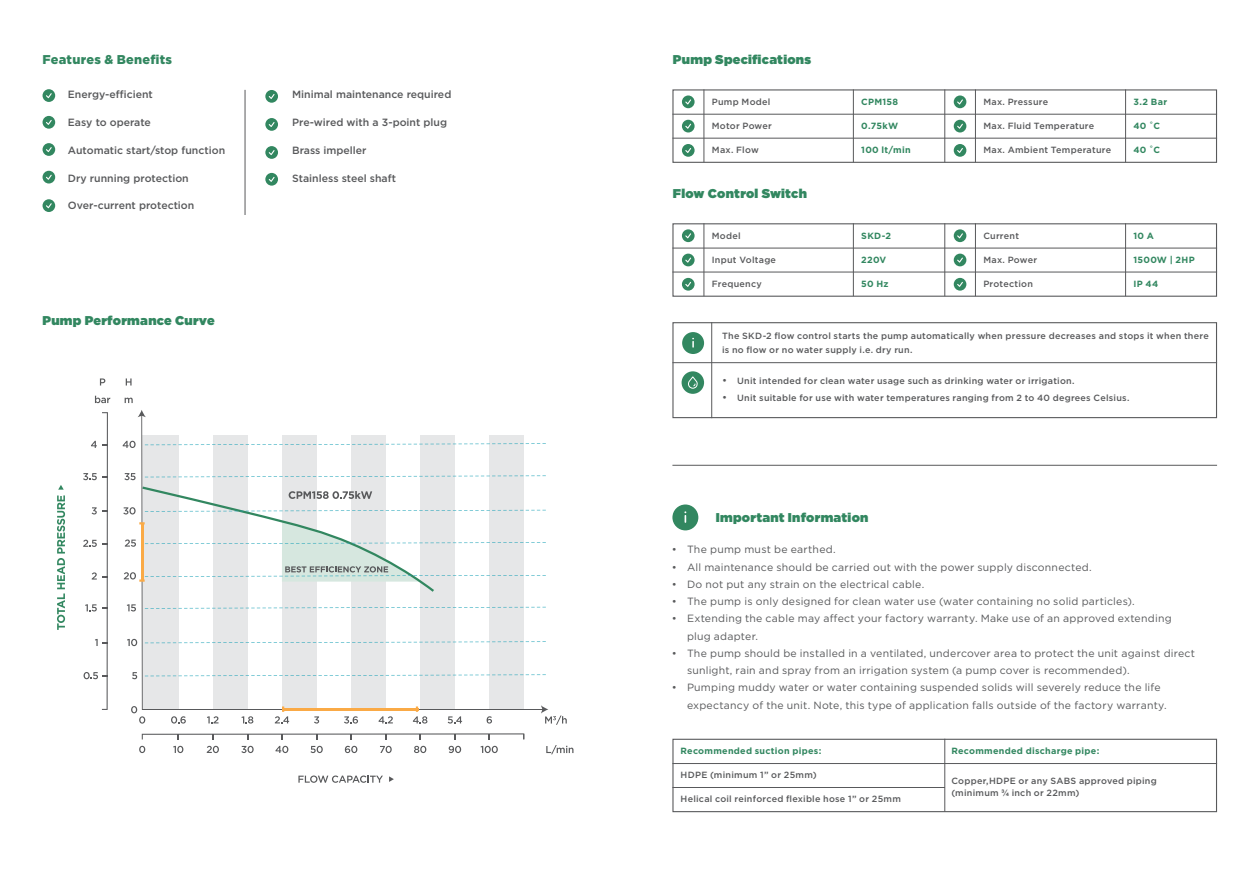
<style>
.page{position:relative;width:1259px;height:893px;background:#fff}
.page>*{position:absolute;margin:0;border:0;box-sizing:border-box;transform-origin:0 0}
.t1{font:900 12.75px "Gotham";letter-spacing:.02em;color:#328760}
.t2{font:900 12.75px "Gotham";letter-spacing:.02em;color:#328760}
.t3{font:10.5px/17.2px "Gotham";letter-spacing:.02em;color:#58595b}
.t4{font:500 10.5px "Gotham";color:#58595b}
.t5{font:500 9px/13.5px "Gotham";letter-spacing:.025em;color:#58595b}
.t6{font:700 9px "Gotham";letter-spacing:.03em;color:#328760}
.s1{font-weight:400;font-size:10.5px}
.s2{font-family:"Arial";font-weight:700}
</style>
<div class="page">
<svg style="left:43px;top:89px;width:12px;height:13px"></svg>
<svg style="left:43px;top:171px;width:12px;height:12px"></svg>
<svg style="left:43px;top:199px;width:12px;height:13px"></svg>
<svg style="left:265px;top:90px;width:13px;height:13px"></svg>
<svg style="left:265px;top:118px;width:13px;height:13px"></svg>
<svg style="left:265px;top:146px;width:13px;height:13px"></svg>
<svg style="left:265px;top:173px;width:13px;height:13px"></svg>
<div style="left:681px;top:371px;width:23px;height:23px;background:#328760;border-radius:50%"></div>
<svg style="left:688px;top:376px;width:10px;height:13px"></svg>
<svg style="left:682px;top:95px;width:12px;height:13px"></svg>
<svg style="left:953px;top:95px;width:13px;height:13px"></svg>
<svg style="left:682px;top:144px;width:12px;height:13px"></svg>
<svg style="left:953px;top:144px;width:13px;height:13px"></svg>
<svg style="left:682px;top:120px;width:12px;height:12px"></svg>
<svg style="left:953px;top:120px;width:13px;height:12px"></svg>
<div style="left:672px;top:89px;width:545px;height:74px;border:1px solid #58595b"></div>
<div style="left:672px;top:322px;width:545px;height:96px;border:1px solid #58595b"></div>
<hr style="left:672px;top:114px;width:545px;height:1px;background:#58595b">
<hr style="left:672px;top:362px;width:545px;height:1px;background:#58595b">
<hr style="left:672px;top:138px;width:545px;height:1px;background:#58595b">
<hr style="left:703px;top:89px;width:1px;height:73px;background:#58595b">
<hr style="left:711px;top:322px;width:1px;height:96px;background:#58595b">
<hr style="left:853px;top:89px;width:1px;height:73px;background:#58595b">
<hr style="left:944px;top:89px;width:1px;height:73px;background:#58595b">
<hr style="left:975px;top:89px;width:1px;height:73px;background:#58595b">
<hr style="left:1125px;top:89px;width:1px;height:73px;background:#58595b">
<div style="left:682px;top:332px;width:22px;height:22px;background:#328760;border-radius:50%"></div>
<svg style="left:692px;top:338px;width:2px;height:10px"></svg>
<div style="left:672px;top:504px;width:26px;height:26px;background:#328760;border-radius:50%"></div>
<svg style="left:684px;top:511px;width:2px;height:12px"></svg>
<hr style="left:672px;top:465px;width:545px;height:1px;background:#58595b">
<svg style="left:43px;top:143px;width:12px;height:13px"></svg>
<svg style="left:43px;top:116px;width:12px;height:13px"></svg>
<svg style="left:173px;top:746px;width:10px;height:7px"></svg>
<svg style="left:139px;top:746px;width:6px;height:7px"></svg>
<svg style="left:207px;top:746px;width:12px;height:7px"></svg>
<svg style="left:241px;top:746px;width:13px;height:7px"></svg>
<svg style="left:275px;top:746px;width:13px;height:7px"></svg>
<svg style="left:310px;top:746px;width:13px;height:7px"></svg>
<svg style="left:345px;top:746px;width:12px;height:7px"></svg>
<svg style="left:380px;top:746px;width:12px;height:7px"></svg>
<svg style="left:414px;top:746px;width:12px;height:7px"></svg>
<svg style="left:449px;top:746px;width:12px;height:7px"></svg>
<svg style="left:480px;top:746px;width:18px;height:7px"></svg>
<svg style="left:546px;top:745px;width:27px;height:9px"></svg>
<svg style="left:389px;top:776px;width:5px;height:6px"></svg>
<svg style="left:298px;top:775px;width:85px;height:8px"></svg>
<svg style="left:142px;top:733px;width:382px;height:6px"></svg>
<svg style="left:125px;top:398px;width:8px;height:5px"></svg>
<svg style="left:95px;top:396px;width:15px;height:7px"></svg>
<svg style="left:126px;top:378px;width:6px;height:7px"></svg>
<svg style="left:100px;top:378px;width:5px;height:7px"></svg>
<svg style="left:57px;top:485px;width:8px;height:145px"></svg>
<svg style="left:83px;top:412px;width:25px;height:298px"></svg>
<svg style="left:123px;top:410px;width:444px;height:315px"></svg>
<div style="left:672px;top:739px;width:545px;height:73px;border:1px solid #58595b"></div>
<hr style="left:672px;top:763px;width:545px;height:1px;background:#58595b">
<hr style="left:672px;top:787px;width:273px;height:1px;background:#58595b">
<hr style="left:944px;top:739px;width:1px;height:73px;background:#58595b">
<svg style="left:682px;top:229px;width:12px;height:13px"></svg>
<svg style="left:953px;top:229px;width:13px;height:13px"></svg>
<svg style="left:682px;top:278px;width:12px;height:13px"></svg>
<svg style="left:953px;top:278px;width:13px;height:13px"></svg>
<svg style="left:682px;top:254px;width:12px;height:12px"></svg>
<svg style="left:953px;top:254px;width:13px;height:12px"></svg>
<div style="left:672px;top:223px;width:545px;height:74px;border:1px solid #58595b"></div>
<hr style="left:672px;top:248px;width:545px;height:1px;background:#58595b">
<hr style="left:672px;top:272px;width:545px;height:1px;background:#58595b">
<hr style="left:703px;top:223px;width:1px;height:73px;background:#58595b">
<hr style="left:853px;top:223px;width:1px;height:73px;background:#58595b">
<hr style="left:944px;top:223px;width:1px;height:73px;background:#58595b">
<hr style="left:975px;top:223px;width:1px;height:73px;background:#58595b">
<hr style="left:1125px;top:223px;width:1px;height:73px;background:#58595b">
<hr style="left:245px;top:90px;width:1px;height:125px;background:#58595b">
<p class="t2" style="left:43px;top:51px;width:131px">Features &amp; Benefits</p>
<p class="t4" style="left:68px;top:88px;width:86px">Energy-efficient</p>
<p class="t4" style="left:68px;top:115px;width:84px">Easy to operate</p>
<p class="t4" style="left:68px;top:143px;width:159px">Automatic start/stop function</p>
<p class="t4" style="left:68px;top:171px;width:122px">Dry running protection</p>
<p class="t4" style="left:68px;top:199px;width:128px">Over-current protection</p>
<p class="t1" style="left:43px;top:311px;width:174px">Pump Performance Curve</p>
<p class="t4" style="left:292px;top:88px;width:161px">Minimal maintenance required</p>
<p class="t4" style="left:292px;top:116px;width:156px">Pre-wired with a 3-point plug</p>
<p class="t4" style="left:292px;top:143px;width:76px">Brass impeller</p>
<p class="t4" style="left:292px;top:171px;width:105px">Stainless steel shaft</p>
<p class="t1" style="left:673px;top:51px;width:140px">Pump Specifications</p>
<p class="t5" style="left:712px;top:95px;width:60px">Pump Model</p>
<p class="t5" style="left:712px;top:119px;width:62px">Motor Power</p>
<p class="t5" style="left:712px;top:143px;width:48px">Max. Flow</p>
<p class="t1" style="left:673px;top:185px;width:135px">Flow Control Switch</p>
<p class="t5" style="left:712px;top:229px;width:30px">Model</p>
<p class="t5" style="left:712px;top:253px;width:66px">Input Voltage</p>
<p class="t5" style="left:712px;top:277px;width:51px">Frequency</p>
<p class="t6" style="left:861px;top:96px;width:38px">CPM158</p>
<p class="t6" style="left:861px;top:120px;width:38px">0.75kW</p>
<p class="t6" style="left:861px;top:144px;width:51px">100 lt/min</p>
<p class="t6" style="left:861px;top:230px;width:31px">SKD-2</p>
<p class="t6" style="left:861px;top:254px;width:27px">220V</p>
<p class="t6" style="left:861px;top:278px;width:29px">50 Hz</p>
<p class="t5" style="left:983px;top:95px;width:66px">Max. Pressure</p>
<p class="t5" style="left:983px;top:119px;width:112px">Max. Fluid Temperature</p>
<p class="t5" style="left:983px;top:143px;width:129px">Max. Ambient Temperature</p>
<p class="t6" style="left:1133px;top:96px;width:35px">3.2 Bar</p>
<p class="t6" style="left:1133px;top:120px;width:28px">40 ˚C</p>
<p class="t6" style="left:1133px;top:144px;width:28px">40 ˚C</p>
<p class="t5" style="left:983px;top:229px;width:37px">Current</p>
<p class="t5" style="left:983px;top:253px;width:55px">Max. Power</p>
<p class="t5" style="left:983px;top:277px;width:51px">Protection</p>
<p class="t6" style="left:1133px;top:230px;width:22px">10 A</p>
<p class="t6" style="left:1133px;top:254px;width:63px">1500W | 2HP</p>
<p class="t6" style="left:1133px;top:278px;width:26px">IP 44</p>
<p class="t5" style="left:722px;top:329px;width:488px">The SKD-2 flow control starts the pump automatically when pressure decreases and stops it when there is no flow or no water supply i.e. dry run.</p>
<p class="t5" style="left:722px;top:373px;width:354px"><span class="s1">•</span> Unit intended for clean water usage such as drinking water or irrigation.</p>
<p class="t5" style="left:722px;top:391px;width:409px"><span class="s1">•</span> Unit suitable for use with water temperatures ranging from 2 to 40 degrees Celsius.</p>
<p class="t1" style="left:715px;top:508px;width:154px">Important Information</p>
<p class="t3" style="left:672px;top:541px;width:165px">• The pump must be earthed.</p>
<p class="t3" style="left:672px;top:558px;width:421px">• All maintenance should be carried out with the power supply disconnected.</p>
<p class="t3" style="left:672px;top:575px;width:254px">• Do not put any strain on the electrical cable.</p>
<p class="t3" style="left:672px;top:593px;width:464px">• The pump is only designed for clean water use (water containing no solid particles).</p>
<p class="t3" style="left:687px;top:610px;width:486px;text-indent:-15px">• Extending the cable may affect your factory warranty. Make use of an approved extending plug adapter.</p>
<p class="t3" style="left:687px;top:644px;width:510px;text-indent:-15px">• The pump should be installed in a ventilated, undercover area to protect the unit against direct sunlight, rain and spray from an irrigation system (a pump cover is recommended).</p>
<p class="t3" style="left:687px;top:679px;width:481px;text-indent:-15px">• Pumping muddy water or water containing suspended solids will severely reduce the life expectancy of the unit. Note, this type of application falls outside of the factory warranty.</p>
<p class="t6" style="left:680px;top:745px;width:142px">Recommended suction pipes:</p>
<p class="t5" style="left:680px;top:768px;width:138px">HDPE (minimum 1” or 25mm)</p>
<p class="t5" style="left:680px;top:792px;width:222px">Helical coil reinforced flexible hose 1” or 25mm</p>
<p class="t6" style="left:951px;top:745px;width:149px">Recommended discharge pipe:</p>
<p class="t5" style="left:951px;top:775px;width:207px;line-height:12px">Copper,HDPE or any SABS approved piping (minimum <span class="s2">¾</span> inch or 22mm)</p>
</div>
